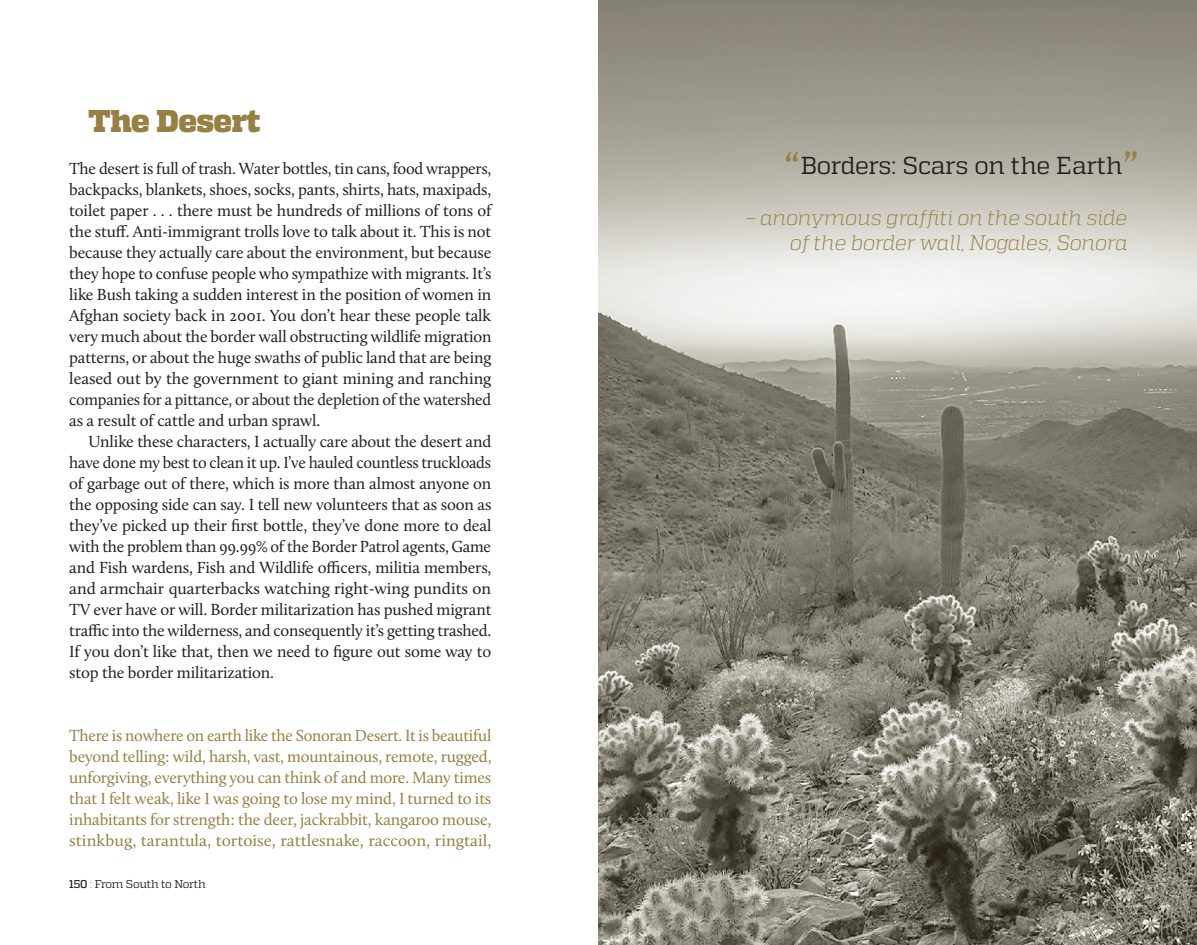
<style>
.page{position:relative;width:1197px;height:945px;background:#fff}
.page>*{position:absolute;margin:0;border:0;box-sizing:border-box;transform-origin:0 0}
.t1{font:900 31.5px "Quadon";letter-spacing:-.02em;color:#968044}
.t2{font:24.5px "Quadon";letter-spacing:-.015em;color:#231f20}
.t3{font:italic 300 21px/25.2px "Quadon";letter-spacing:-.015em;color:#968044;text-align:right}
.t4{font:16.62px/21px "Calluna";letter-spacing:-.01em;color:#231f20;text-align:justify}
.t5{font:16.62px/21px "Calluna";color:#968044;text-align:justify}
.t6{font:11.38px "Quadon";letter-spacing:-.03em;color:#231f20}
.s1{font-weight:500}
.s2{color:#968044}
.s3{font-size:52.5px;color:#968044}
</style>
<div class="page">
<img style="left:598px;top:0;width:599px;height:945px">
<h1 class="t1" style="left:89px;top:103px;width:174px">The Desert</h1>
<p class="t4" style="left:69px;top:158px;width:424px">The desert is full of trash. Water bottles, tin cans, food wrappers, backpacks, blankets, shoes, socks, pants, shirts, hats, maxipads, toilet paper . . . there must be hundreds of millions of tons of the stuff. Anti-immigrant trolls love to talk about it. This is not because they actually care about the environment, but because they hope to confuse people who sympathize with migrants. It’s like Bush taking a sudden interest in the position of women in Afghan society back in 2001. You don’t hear these people talk very much about the border wall obstructing wildlife migration patterns, or about the huge swaths of public land that are being leased out by the government to giant mining and ranching companies for a pittance, or about the depletion of the watershed as a result of cattle and urban sprawl.</p>
<p class="t4" style="left:69px;top:431px;width:424px;text-indent:19px">Unlike these characters, I actually care about the desert and have done my best to clean it up. I’ve hauled countless truckloads of garbage out of there, which is more than almost anyone on the opposing side can say. I tell new volunteers that as soon as they’ve picked up their first bottle, they’ve done more to deal with the problem than 99.99% of the Border Patrol agents, Game and Fish wardens, Fish and Wildlife officers, militia members, and armchair quarterbacks watching right-wing pundits on TV ever have or will. Border militarization has pushed migrant traffic into the wilderness, and consequently it’s getting trashed.<br>If you don’t like that, then we need to figure out some way to stop the border militarization.</p>
<p class="t5" style="left:69px;top:725px;width:424px">There is nowhere on earth like the Sonoran Desert. It is beautiful beyond telling: wild, harsh, vast, mountainous, remote, rugged, unforgiving, everything you can think of and more. Many times that I felt weak, like I was going to lose my mind, I turned to its inhabitants for strength: the deer, jackrabbit, kangaroo mouse, stinkbug, tarantula, tortoise, rattlesnake, raccoon, ringtail,</p>
<p class="t6" style="left:69px;top:878px;width:138px"><span class="s1">150</span> <span class="s2">:</span> From South to North</p>
<h2 class="t2" style="left:784px;top:152px;width:356px"><span class="s3">“</span>Borders: Scars on the Earth<span class="s3">”</span></h2>
<p class="t3" style="left:746px;top:205px;width:383px">– anonymous graffiti on the south side of the border wall, Nogales, Sonora</p>
</div>
